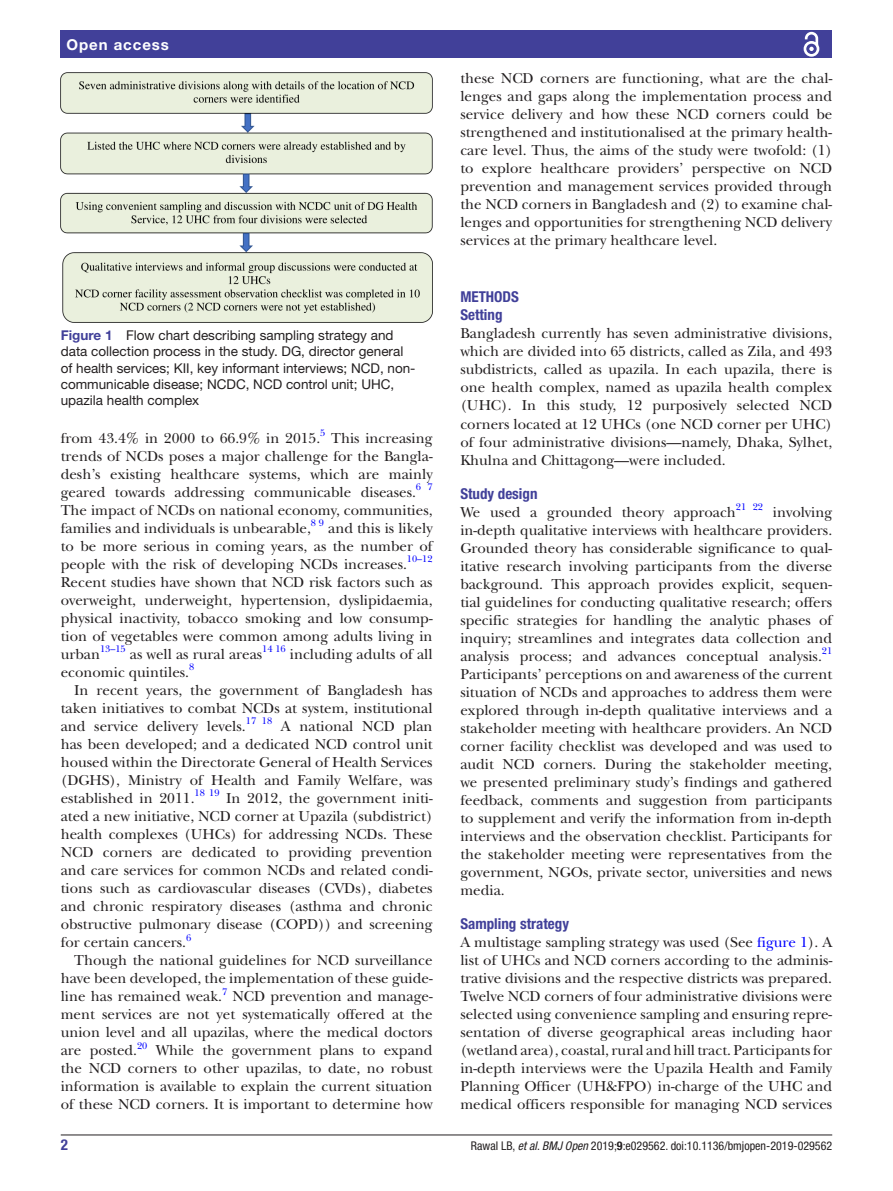
<style>
.page{position:relative;width:893px;height:1191px;background:#fff}
.page>*{position:absolute;margin:0;border:0;box-sizing:border-box;transform-origin:0 0}
.t1{font:15px/18px "New Baskerville";color:#231f20;text-align:justify}
.t2{font:700 condensed 15px/18px "Helvetica Neue LT Std";color:#414099}
.t3{font:700 15px "Helvetica Neue LT Std";letter-spacing:.065em;color:#fff}
.t4{font:13.5px/16.2px "Helvetica Neue LT Std";color:#231f20}
.t5{font:condensed 12px "Helvetica Neue LT Std";color:#231f20}
.t6{font:9.9px "New Baskerville";color:#00f}
.s1{font-weight:700;color:#414099}
.s2{color:#00f}
.s3{font-style:italic}
.s4{font-weight:700}
</style>
<div class="page">
<hr style="left:61px;top:1134px;width:771px;height:1px;background:#231f20">
<div style="left:61px;top:31px;width:771px;height:27px;background:#414099"></div>
<svg style="left:803px;top:31px;width:17px;height:26px"></svg>
<img style="left:61px;top:73px;width:372px;height:249px">
<p class="t3" style="left:66px;top:35px;width:104px">Open access</p>
<p class="t4" style="left:61px;top:327px;width:356px"><span class="s1">Figure 1</span> Flow chart describing sampling strategy and data collection process in the study. DG, director general of health services; KII, key informant interviews; NCD, non&shy;communicable disease; NCDC, NCD control unit; UHC, upazila health complex</p>
<p class="t1" style="left:61px;top:429px;width:261px">from 43.4% in 2000 to 66.9% in 2015.</p>
<p class="t6" style="left:320px;top:427px;width:7px">5</p>
<p class="t1" style="left:61px;top:429px;width:373px;text-indent:270px">This increasing trends of NCDs poses a major challenge for the Bangla&shy;desh’s existing healthcare systems, which are mainly geared towards addressing communicable diseases.</p>
<p class="t6" style="left:416px;top:481px;width:18px">6 7</p>
<p class="t1" style="left:61px;top:501px;width:373px">The impact of NCDs on national economy, communities, families and individuals is unbearable,</p>
<p class="t6" style="left:311px;top:517px;width:15px">8 9</p>
<p class="t1" style="left:61px;top:519px;width:373px;text-indent:267px">and this is likely to be more serious in coming years, as the number of people with the risk of developing NCDs increases.</p>
<p class="t6" style="left:407px;top:553px;width:27px">10–12</p>
<p class="t1" style="left:61px;top:573px;width:373px">Recent studies have shown that NCD risk factors such as overweight, underweight, hypertension, dyslipidaemia, physical inactivity, tobacco smoking and low consump&shy;tion of vegetables were common among adults living in urban</p>
<p class="t6" style="left:100px;top:643px;width:27px">13–15</p>
<p class="t1" style="left:130px;top:645px;width:134px">as well as rural areas</p>
<p class="t6" style="left:262px;top:643px;width:25px">14 16</p>
<p class="t1" style="left:290px;top:645px;width:144px">including adults of all</p>
<p class="t1" style="left:61px;top:663px;width:130px">economic quintiles.</p>
<p class="t6" style="left:189px;top:661px;width:7px">8</p>
<p class="t1" style="left:61px;top:681px;width:373px;text-indent:14px">In recent years, the government of Bangladesh has taken initiatives to combat NCDs at system, institutional and service delivery levels.</p>
<p class="t6" style="left:246px;top:715px;width:28px">17 18</p>
<p class="t1" style="left:61px;top:717px;width:373px;text-indent:220px">A national NCD plan has been developed; and a dedicated NCD control unit housed within the Directorate General of Health Services (DGHS), Ministry of Health and Family Welfare, was established in 2011.</p>
<p class="t6" style="left:195px;top:787px;width:27px">18 19</p>
<p class="t1" style="left:61px;top:789px;width:373px;text-indent:165px">In 2012, the government initi&shy;ated a new initiative, NCD corner at Upazila (subdistrict) health complexes (UHCs) for addressing NCDs. These NCD corners are dedicated to providing prevention and care services for common NCDs and related condi&shy;tions such as cardiovascular diseases (CVDs), diabetes and chronic respiratory diseases (asthma and chronic obstructive pulmonary disease (COPD)) and screening for certain cancers.</p>
<p class="t6" style="left:186px;top:931px;width:7px">6</p>
<p class="t1" style="left:61px;top:951px;width:373px;text-indent:14px">Though the national guidelines for NCD surveillance have been developed, the implementation of these guide&shy;line has remained weak.</p>
<p class="t6" style="left:222px;top:985px;width:7px">7</p>
<p class="t1" style="left:61px;top:987px;width:373px;text-indent:172px">NCD prevention and manage&shy;ment services are not yet systematically offered at the union level and all upazilas, where the medical doctors are posted.</p>
<p class="t6" style="left:137px;top:1039px;width:12px">20</p>
<p class="t1" style="left:61px;top:1041px;width:373px;text-indent:95px">While the government plans to expand the NCD corners to other upazilas, to date, no robust information is available to explain the current situation of these NCD corners. It is important to determine how</p>
<p class="t1" style="left:460px;top:69px;width:373px">these NCD corners are functioning, what are the chal&shy;lenges and gaps along the implementation process and service delivery and how these NCD corners could be strengthened and institutionalised at the primary health&shy;care level. Thus, the aims of the study were twofold: (1) to explore healthcare providers’ perspective on NCD prevention and management services provided through the NCD corners in Bangladesh and (2) to examine chal&shy;lenges and opportunities for strengthening NCD delivery services at the primary healthcare level.</p>
<p class="t2" style="left:460px;top:288px;width:44px">Methods<br>Setting</p>
<p class="t1" style="left:460px;top:325px;width:373px">Bangladesh currently has seven administrative divisions, which are divided into 65 districts, called as Zila, and 493 subdistricts, called as upazila. In each upazila, there is one health complex, named as upazila health complex (UHC). In this study, 12 purposively selected NCD corners located at 12 UHCs (one NCD corner per UHC) of four administrative divisions—namely, Dhaka, Sylhet, Khulna and Chittagong—were included.</p>
<p class="t2" style="left:460px;top:484px;width:79px">Study design</p>
<p class="t1" style="left:460px;top:503px;width:304px">We used a grounded theory approach<sup>21</sup> <sup>22</sup></p>
<p class="t1" style="left:460px;top:503px;width:373px;text-indent:312px">involving in-depth qualitative interviews with healthcare providers.<br>Grounded theory has considerable significance to qual&shy;itative research involving participants from the diverse background. This approach provides explicit, sequen&shy;tial guidelines for conducting qualitative research; offers specific strategies for handling the analytic phases of inquiry; streamlines and integrates data collection and analysis process; and advances conceptual analysis.</p>
<p class="t6" style="left:822px;top:645px;width:12px">21</p>
<p class="t1" style="left:460px;top:665px;width:373px">Participants’ perceptions on and awareness of the current situation of NCDs and approaches to address them were explored through in-depth qualitative interviews and a stakeholder meeting with healthcare providers. An NCD corner facility checklist was developed and was used to audit NCD corners. During the stakeholder meeting, we presented preliminary study’s findings and gathered feedback, comments and suggestion from participants to supplement and verify the information from in-depth interviews and the observation checklist. Participants for the stakeholder meeting were representatives from the government, NGOs, private sector, universities and news media.</p>
<p class="t2" style="left:460px;top:914px;width:110px">Sampling strategy</p>
<p class="t1" style="left:460px;top:933px;width:373px">A multistage sampling strategy was used (See <span class="s2">figure 1</span>). A list of UHCs and NCD corners according to the adminis&shy;trative divisions and the respective districts was prepared.<br>Twelve NCD corners of four administrative divisions were selected using convenience sampling and ensuring repre&shy;sentation of diverse geographical areas including haor (wetland area), coastal, rural and hill tract. Participants for in-depth interviews were the Upazila Health and Family Planning Officer (UH&amp;FPO) in-charge of the UHC and medical officers responsible for managing NCD services</p>
<p class="t2" style="left:61px;top:1135px;width:9px">2</p>
<p class="t5" style="left:471px;top:1138px;width:363px">Rawal LB, <span class="s3">et al</span>. <span class="s3">BMJ Open</span> 2019;<span class="s4">9</span>:e029562. doi:10.1136/bmjopen-2019-029562</p>
</div>
